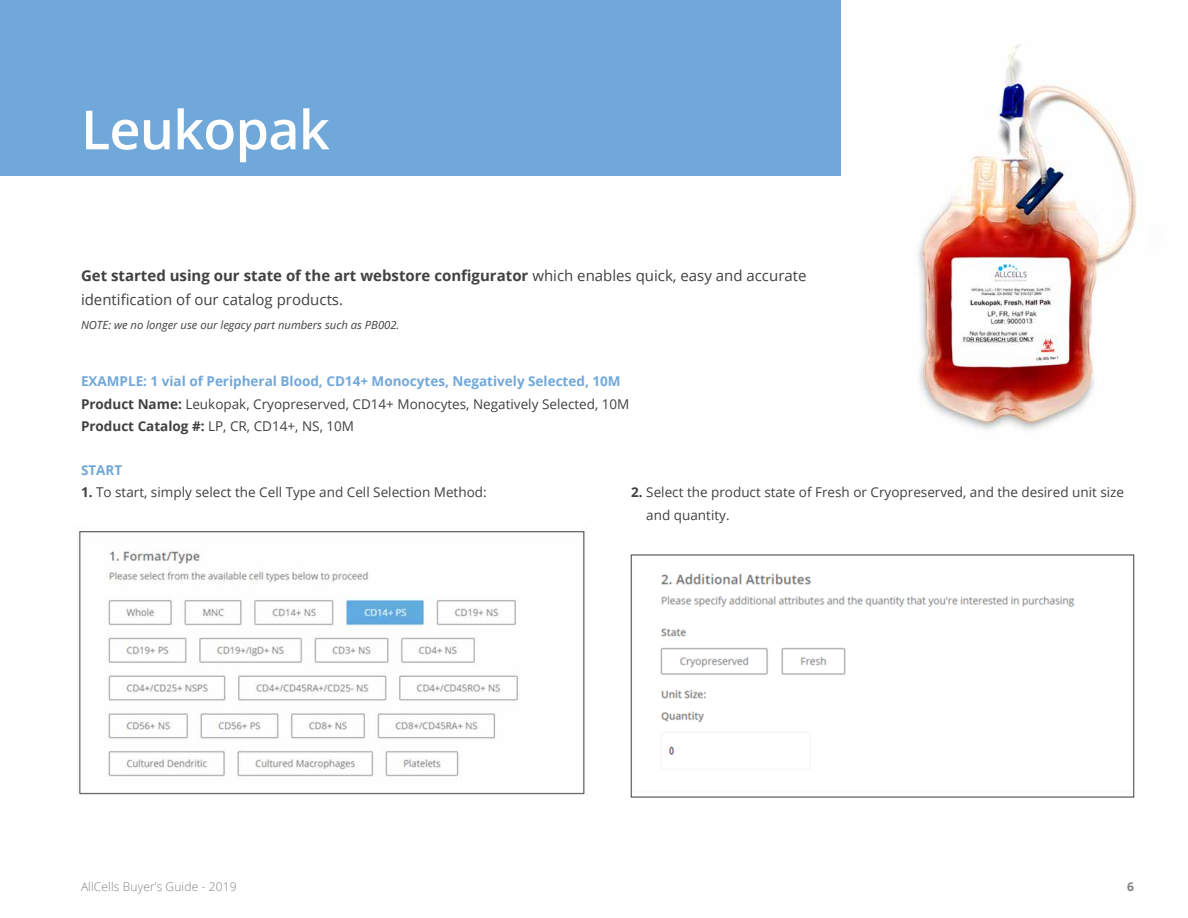
<style>
.page{position:relative;width:1188px;height:918px;background:#fff}
.page>*{position:absolute;margin:0;border:0;box-sizing:border-box;transform-origin:0 0}
.t1{font:600 54px "Open Sans";letter-spacing:-.015em;color:#fff}
.t2{font:15px/24px "Open Sans";color:#414042}
.t3{font:13.5px/22.5px "Open Sans";color:#414042}
.t4{font:700 13.5px "Open Sans";color:#71a8da}
.t5{font:300 12px "Open Sans";letter-spacing:.01em;color:#808285}
.t6{font:700 12px "Open Sans";color:#808285}
.t7{font:italic 11.25px "Open Sans";color:#414042}
.s1{font-weight:700}
.s2{font-weight:700;color:#71a8da}
</style>
<div class="page">
<div style="left:0;top:0;width:842px;height:176px;background:#71a8da"></div>
<img style="left:78px;top:531px;width:507px;height:265px">
<img style="left:630px;top:554px;width:505px;height:244px">
<img style="left:918px;top:44px;width:219px;height:386px">
<h1 class="t1" style="left:81px;top:93px;width:250px">Leukopak</h1>
<p class="t2" style="left:81px;top:264px;width:727px"><span class="s1">Get started using our state of the art webstore configurator</span> which enables quick, easy and accurate identification of our catalog products.</p>
<p class="t7" style="left:81px;top:318px;width:320px">NOTE: we no longer use our legacy part numbers such as PB002.</p>
<p class="t3" style="left:81px;top:370px;width:550px"><span class="s2">EXAMPLE: 1 vial of Peripheral Blood, CD14+ Monocytes, Negatively Selected, 10M<br></span><span class="s1">Product Name:</span> Leukopak, Cryopreserved, CD14+ Monocytes, Negatively Selected, 10M<br><span class="s1">Product Catalog #:</span> LP, CR, CD14+, NS, 10M</p>
<p class="t4" style="left:81px;top:461px;width:43px">START</p>
<p class="t3" style="left:81px;top:481px;width:407px"><span class="s1">1.</span> To start, simply select the Cell Type and Cell Selection Method:</p>
<p class="t3" style="left:646px;top:481px;width:479px;text-indent:-15px"><span class="s1">2.</span> Select the product state of Fresh or Cryopreserved, and the desired unit size and quantity.</p>
<p class="t5" style="left:81px;top:878px;width:157px">AllCells Buyer’s Guide - 2019</p>
<p class="t6" style="left:1127px;top:878px;width:8px">6</p>
</div>
